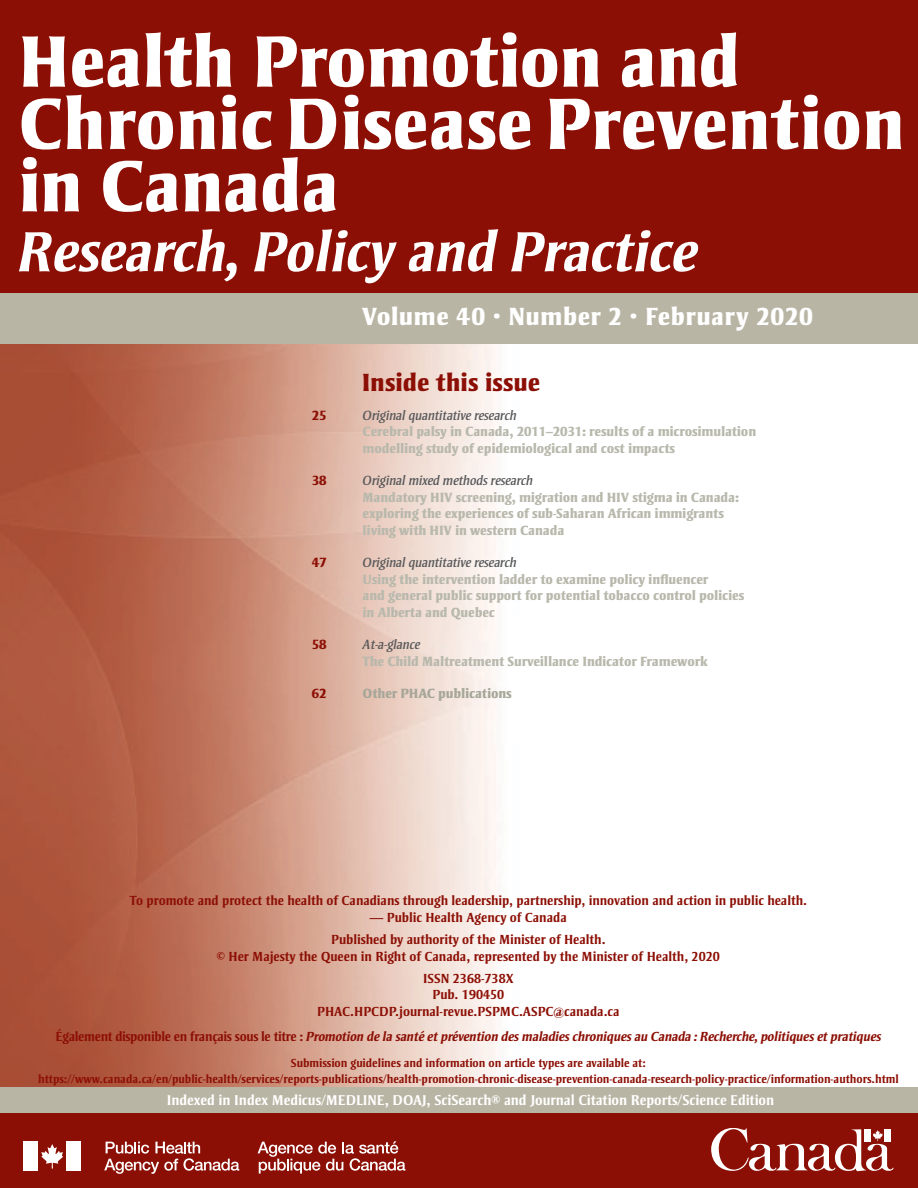
<style>
.page{position:relative;width:918px;height:1188px;background:#fff}
.page>*{position:absolute;margin:0;border:0;box-sizing:border-box;transform-origin:0 0}
.SUB-SUB-TITLE{font:800 74.4px "Strayhorn MT Std";letter-spacing:-.01em;color:#fff}
.SUB-SUB-TITLE-2{font:italic 700 57.9px "Strayhorn MT Std";letter-spacing:-.01em;color:#fff}
.Volume_Number{font:800 25.5px "Strayhorn MT Std";letter-spacing:.015em;color:#fff}
.t1{font:800 25.5px "Strayhorn MT Std";color:#8c0f05}
.SUB-SUB-TITLE-3{font:700 14.55px "Strayhorn MT Std";color:#fff}
.SUB-SUB-TITLE-4{font:800 13.8px/16.5px "Strayhorn MT Std";letter-spacing:-.01em;color:#b8b8ac}
.SUB-SUB-TITLE-5{font:800 13.8px "Strayhorn MT Std";letter-spacing:-.01em;color:#a7a799}
.SUB-SUB-TITLE-6{font:800 13.8px "Strayhorn MT Std";color:#8c0f05}
.SUB-SUB-TITLE-7{font:700 13.5px/16.5px "Strayhorn MT Std";color:#8c0f05;text-align:center}
.SUB-SUB-TITLE-8{font:italic 700 13.5px "Strayhorn MT Std";letter-spacing:-.02em;color:#8c0f05}
.SUB-SUB-TITLE-9{font:700 12px/16.5px "Strayhorn MT Std";color:#8c0f05;text-align:center}
.s1{font-weight:400;font-style:italic;color:#58595b}
.s2{font-style:normal}
</style>
<div class="page">
<div style="left:0;top:1101px;width:918px;height:87px;background:#8c0f05"></div>
<svg style="left:711px;top:1128px;width:183px;height:44px"></svg>
<div style="left:24px;top:1142px;width:14px;height:29px;background:#fff"></div>
<svg style="left:41px;top:1144px;width:22px;height:25px"></svg>
<div style="left:67px;top:1142px;width:14px;height:29px;background:#fff"></div>
<svg style="left:104px;top:1142px;width:135px;height:32px"></svg>
<svg style="left:258px;top:1141px;width:147px;height:33px"></svg>
<img style="left:0;top:335px;width:562px;height:753px">
<div style="left:1px;top:292px;width:917px;height:52px;background:#b9b5a5"></div>
<div style="left:0;top:1088px;width:918px;height:25px;background:#b9b5a5"></div>
<div style="left:1px;top:0;width:917px;height:292px;background:#8c0f05"></div>
<p class="SUB-SUB-TITLE" style="left:18px;top:17px;width:724px">Health Promotion and</p>
<p class="SUB-SUB-TITLE" style="left:18px;top:79px;width:888px">Chronic Disease Prevention</p>
<p class="SUB-SUB-TITLE" style="left:18px;top:141px;width:323px">in Canada</p>
<p class="SUB-SUB-TITLE-2" style="left:18px;top:217px;width:681px">Research, Policy and Practice</p>
<p class="Volume_Number" style="left:362px;top:301px;width:453px">Volume 40 · Number 2 · February 2020</p>
<p class="t1" style="left:362px;top:367px;width:180px">Inside this issue</p>
<p class="SUB-SUB-TITLE-6" style="left:312px;top:407px;width:16px">25</p>
<p class="SUB-SUB-TITLE-4" style="left:363px;top:407px;width:395px"><span class="s1">Original quantitative research<br></span>Cerebral palsy in Canada, 2011–2031: results of a microsimulation modelling study of epidemiological and cost impacts</p>
<p class="SUB-SUB-TITLE-6" style="left:312px;top:472px;width:16px">38</p>
<p class="SUB-SUB-TITLE-4" style="left:363px;top:472px;width:378px"><span class="s1">Original mixed methods research<br></span>Mandatory HIV screening, migration and HIV stigma in Canada: exploring the experiences of sub-Saharan African immigrants living with HIV in western Canada</p>
<p class="SUB-SUB-TITLE-6" style="left:312px;top:554px;width:16px">47</p>
<p class="SUB-SUB-TITLE-4" style="left:363px;top:554px;width:383px"><span class="s1">Original quantitative research<br></span>Using the intervention ladder to examine policy influencer<br>and general public support for potential tobacco control policies in Alberta and Quebec</p>
<p class="SUB-SUB-TITLE-6" style="left:312px;top:636px;width:16px">58</p>
<p class="SUB-SUB-TITLE-4" style="left:363px;top:636px;width:347px"><span class="s1">At-a-glance<br></span>The Child Maltreatment Surveillance Indicator Framework</p>
<p class="SUB-SUB-TITLE-6" style="left:312px;top:685px;width:16px">62</p>
<p class="SUB-SUB-TITLE-5" style="left:363px;top:685px;width:151px">Other PHAC publications</p>
<p class="SUB-SUB-TITLE-7" style="left:130px;top:893px;width:679px">To promote and protect the health of Canadians through leadership, partnership, innovation and action in public health.</p>
<p class="SUB-SUB-TITLE-7" style="left:370px;top:909px;width:198px">— Public Health Agency of Canada</p>
<p class="SUB-SUB-TITLE-7" style="left:217px;top:931px;width:504px">Published by authority of the Minister of Health.<br>© Her Majesty the Queen in Right of Canada, represented by the Minister of Health, 2020</p>
<p class="SUB-SUB-TITLE-7" style="left:423px;top:970px;width:92px">ISSN 2368-738X</p>
<p class="SUB-SUB-TITLE-7" style="left:433px;top:987px;width:73px">Pub. 190450</p>
<p class="SUB-SUB-TITLE-7" style="left:317px;top:1003px;width:304px">PHAC.HPCDP.journal-revue.PSPMC.ASPC@canada.ca</p>
<p class="SUB-SUB-TITLE-8" style="left:56px;top:1028px;width:827px"><span class="s2">Également disponible en français sous le titre :</span> Promotion de la santé et prévention des maladies chroniques au Canada : Recherche, politiques et pratiques</p>
<p class="SUB-SUB-TITLE-9" style="left:38px;top:1054px;width:862px">Submission guidelines and information on article types are available at: https://www.canada.ca/en/public-health/services/reports-publications/health-promotion-chronic-disease-prevention-canada-research-policy-practice/information-authors.html</p>
<p class="SUB-SUB-TITLE-3" style="left:167px;top:1092px;width:609px">Indexed in Index Medicus/MEDLINE, DOAJ, SciSearch® and Journal Citation Reports/Science Edition</p>
</div>
